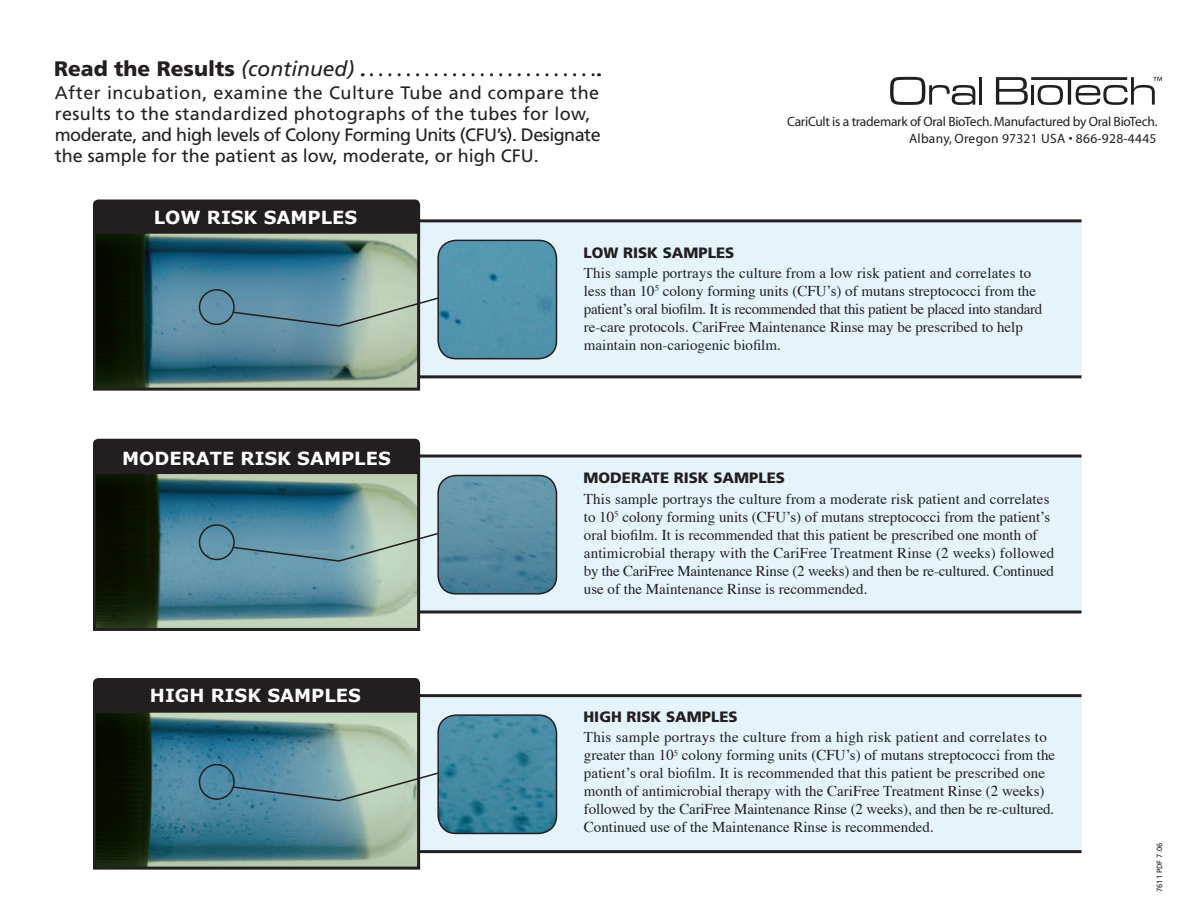
<style>
.page{position:relative;width:1188px;height:918px;background:#fff}
.page>*{position:absolute;margin:0;border:0;box-sizing:border-box;transform-origin:0 0}
.t1{font:900 21px "Frutiger";color:#231f20}
.t2{font:18px/21px "Frutiger";letter-spacing:.02em;color:#231f20}
.t3{font:700 18px "Verdana";color:#fff}
.t4{font:15px/18px "Times";color:#231f20}
.t5{font:900 15px "Frutiger";color:#231f20}
.t6{font:13.5px/16.5px "Myriad";letter-spacing:-.02em;color:#231f20;text-align:right}
.t7{font:7.5px "Frutiger";color:#231f20}
.s1{font-weight:400;font-style:italic}
</style>
<div class="page">
<div style="left:407px;top:696px;width:675px;height:156px;background:#e5f3fb"></div>
<hr style="left:406px;top:850px;width:676px;height:3px;background:#231f20">
<img style="left:97px;top:833px;width:319px;height:33px">
<div style="left:93px;top:710px;width:327px;height:160px;border:3px solid #231f20"></div>
<svg style="left:93px;top:678px;width:465px;height:155px;background:#5a7d85"></svg>
<hr style="left:406px;top:694px;width:676px;height:3px;background:#231f20">
<div style="left:407px;top:456px;width:675px;height:156px;background:#e5f3fb"></div>
<svg style="left:558px;top:454px;width:524px;height:4px;background:#565557"></svg>
<svg style="left:420px;top:610px;width:662px;height:4px;background:#565557"></svg>
<img style="left:97px;top:594px;width:319px;height:33px">
<div style="left:93px;top:471px;width:327px;height:160px;border:3px solid #231f20"></div>
<svg style="left:93px;top:439px;width:465px;height:155px;background:#5a7981"></svg>
<div style="left:407px;top:221px;width:674px;height:156px;background:#e5f3fb"></div>
<hr style="left:406px;top:219px;width:675px;height:3px;background:#231f20">
<hr style="left:406px;top:375px;width:675px;height:3px;background:#231f20">
<img style="left:97px;top:359px;width:319px;height:28px">
<div style="left:93px;top:231px;width:327px;height:160px;border:3px solid #231f20"></div>
<svg style="left:93px;top:199px;width:465px;height:160px;background:#5b7c85"></svg>
<svg style="left:371px;top:73px;width:228px;height:3px"></svg>
<svg style="left:890px;top:77px;width:85px;height:28px"></svg>
<hr style="left:979px;top:77px;width:3px;height:28px;background:#231f20">
<svg style="left:996px;top:77px;width:166px;height:28px"></svg>
<h1 class="t1" style="left:54px;top:56px;width:302px">Read the Results <span class="s1">(continued)</span></h1>
<p class="t2" style="left:55px;top:82px;width:547px">After incubation, examine the Culture Tube and compare the results to the standardized photographs of the tubes for low, moderate, and high levels of Colony Forming Units (CFU’s). Designate the sample for the patient as low, moderate, or high CFU.</p>
<p class="t3" style="left:154px;top:206px;width:205px">LOW RISK SAMPLES</p>
<p class="t6" style="left:787px;top:114px;width:372px">CariCult is a trademark of Oral BioTech. Manufactured by Oral BioTech.<br>Albany, Oregon 97321 USA • 866-928-4445</p>
<p class="t3" style="left:122px;top:447px;width:270px">MODERATE RISK SAMPLES</p>
<p class="t3" style="left:150px;top:684px;width:212px">HIGH RISK SAMPLES</p>
<p class="t5" style="left:584px;top:244px;width:152px">LOW RISK SAMPLES</p>
<p class="t4" style="left:584px;top:265px;width:460px">This sample portrays the culture from a low risk patient and correlates to less than 10<sup>5</sup> colony forming units (CFUʼs) of mutans streptococci from the patientʼs oral biofilm. It is recommended that this patient be placed into standard re-care protocols. CariFree Maintenance Rinse may be prescribed to help maintain non-cariogenic biofilm.</p>
<p class="t5" style="left:584px;top:469px;width:203px">MODERATE RISK SAMPLES</p>
<p class="t4" style="left:584px;top:491px;width:472px">This sample portrays the culture from a moderate risk patient and correlates to 10<sup>5</sup> colony forming units (CFUʼs) of mutans streptococci from the patientʼs oral biofilm. It is recommended that this patient be prescribed one month of antimicrobial therapy with the CariFree Treatment Rinse (2 weeks) followed by the CariFree Maintenance Rinse (2 weeks) and then be re-cultured. Continued use of the Maintenance Rinse is recommended.</p>
<p class="t5" style="left:584px;top:708px;width:156px">HIGH RISK SAMPLES</p>
<p class="t4" style="left:584px;top:729px;width:473px">This sample portrays the culture from a high risk patient and correlates to greater than 10<sup>5</sup> colony forming units (CFUʼs) of mutans streptococci from the patientʼs oral biofilm. It is recommended that this patient be prescribed one month of antimicrobial therapy with the CariFree Treatment Rinse (2 weeks) followed by the CariFree Maintenance Rinse (2 weeks), and then be re-cultured.<br>Continued use of the Maintenance Rinse is recommended.</p>
<p class="t7" style="left:1155px;top:892px;width:50px;rotate:-90deg">7611 PDF 7.06</p>
</div>
